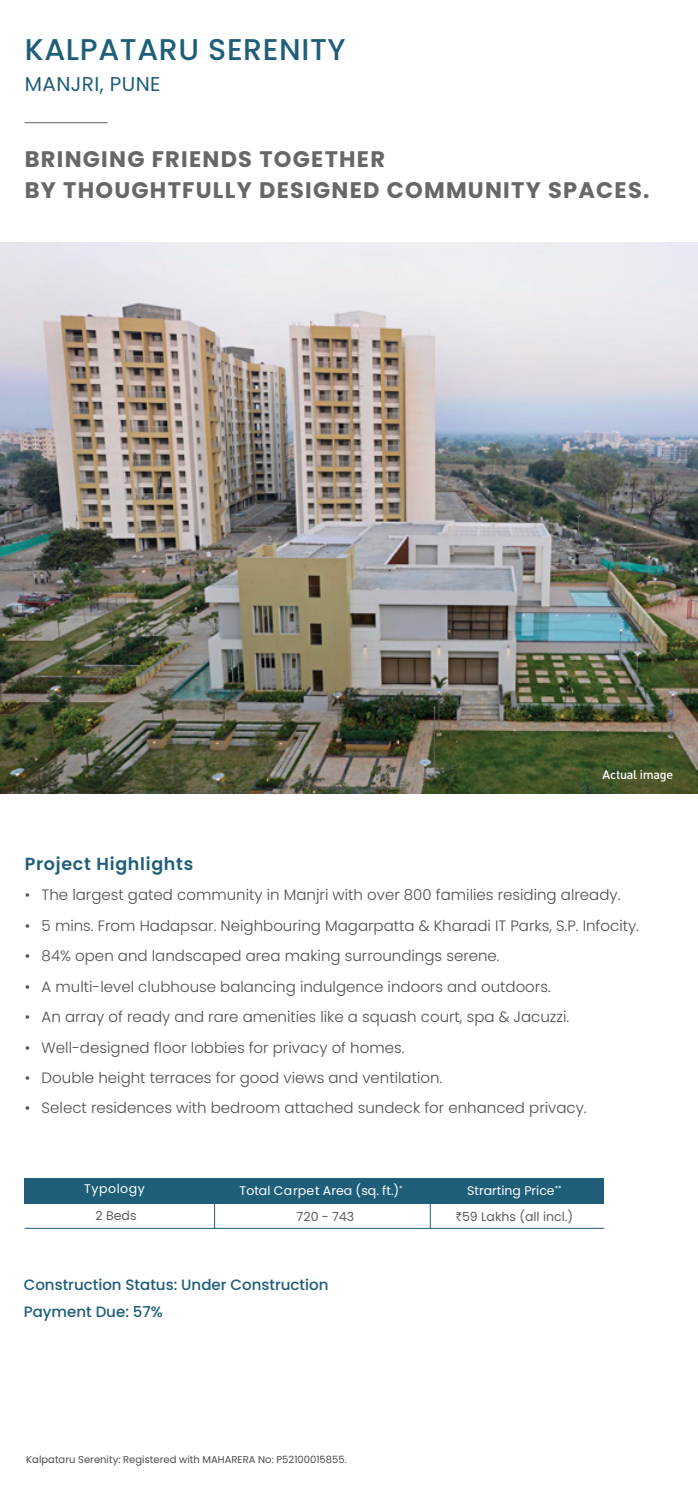
<style>
.page{position:relative;width:698px;height:1488px;background:#fff}
.page>*{position:absolute;margin:0;border:0;box-sizing:border-box;transform-origin:0 0}
.t1{font:500 30px "Poppins";letter-spacing:.02em;color:#1e5e78}
.t2{font:700 22.5px/31.2px "Poppins";letter-spacing:.055em;color:#676767}
.t3{font:20px "Poppins";letter-spacing:.02em;color:#1e5e78}
.t4{font:600 17.5px "Poppins";letter-spacing:.04em;color:#1e5e78}
.t5{font:300 15px "Poppins";color:#4e4e50}
.t6{font:500 15px/27.5px "Poppins";color:#1e5e78}
.t7{font:12.5px "Poppins";color:#fff}
.t8{font:12.5px "Poppins";color:#5b5c5c}
.t9{font:500 12.5px "DIN";letter-spacing:-.02em;color:#fff}
.t10{font:12.5px "Poppins";letter-spacing:.04em;color:#fff}
.t11{font:10px "Poppins";color:#4e4e50}
.s1{font-family:"Rupee"}
</style>
<div class="page">
<hr style="left:25px;top:122px;width:83px;height:1px;background:#818181">
<img style="left:0;top:242px;width:698px;height:551px">
<div style="left:24px;top:1177px;width:579px;height:26px;background:#1e5e78"></div>
<hr style="left:214px;top:1183px;width:1px;height:45px;background:#1e5e78">
<hr style="left:430px;top:1183px;width:1px;height:45px;background:#1e5e78">
<hr style="left:25px;top:1228px;width:578px;height:1px;background:#1e5e78">
<h1 class="t1" style="left:25px;top:32px;width:322px">KALPATARU SERENITY</h1>
<h3 class="t3" style="left:25px;top:73px;width:137px">MANJRI, PUNE</h3>
<h2 class="t2" style="left:25px;top:144px;width:626px">BRINGING FRIENDS TOGETHER<br>BY THOUGHTFULLY DESIGNED COMMUNITY SPACES.</h2>
<p class="t9" style="left:602px;top:766px;width:72px">Actual image</p>
<p class="t4" style="left:25px;top:853px;width:170px">Project Highlights</p>
<p class="t5" style="left:25px;top:886px;width:597px">• The largest gated community in Manjri with over 800 families residing already.</p>
<p class="t5" style="left:25px;top:916px;width:615px">• 5 mins. From Hadapsar. Neighbouring Magarpatta &amp; Kharadi IT Parks, S.P. Infocity.</p>
<p class="t5" style="left:25px;top:947px;width:476px">• 84% open and landscaped area making surroundings serene.</p>
<p class="t5" style="left:25px;top:977px;width:527px">• A multi-level clubhouse balancing indulgence indoors and outdoors.</p>
<p class="t5" style="left:25px;top:1008px;width:546px">• An array of ready and rare amenities like a squash court, spa &amp; Jacuzzi.</p>
<p class="t5" style="left:25px;top:1038px;width:381px">• Well-designed floor lobbies for privacy of homes.</p>
<p class="t5" style="left:25px;top:1069px;width:419px">• Double height terraces for good views and ventilation.</p>
<p class="t5" style="left:25px;top:1099px;width:563px">• Select residences with bedroom attached sundeck for enhanced privacy.</p>
<p class="t10" style="left:84px;top:1181px;width:62px">Typology</p>
<p class="t7" style="left:239px;top:1183px;width:165px">Total Carpet Area (sq. ft.)<sup>*</sup></p>
<p class="t8" style="left:96px;top:1208px;width:42px">2 Beds</p>
<p class="t8" style="left:296px;top:1209px;width:59px">720 - 743</p>
<p class="t6" style="left:24px;top:1270px;width:306px">Construction Status: Under Construction<br>Payment Due: 57%</p>
<p class="t11" style="left:26px;top:1453px;width:322px">Kalpataru Serenity: Registered with MAHARERA No: P52100015855.</p>
<p class="t7" style="left:467px;top:1183px;width:96px">Strarting Price<sup>**</sup></p>
<p class="t8" style="left:455px;top:1209px;width:119px"><span class="s1">`</span>59 Lakhs (all incl.)</p>
</div>
